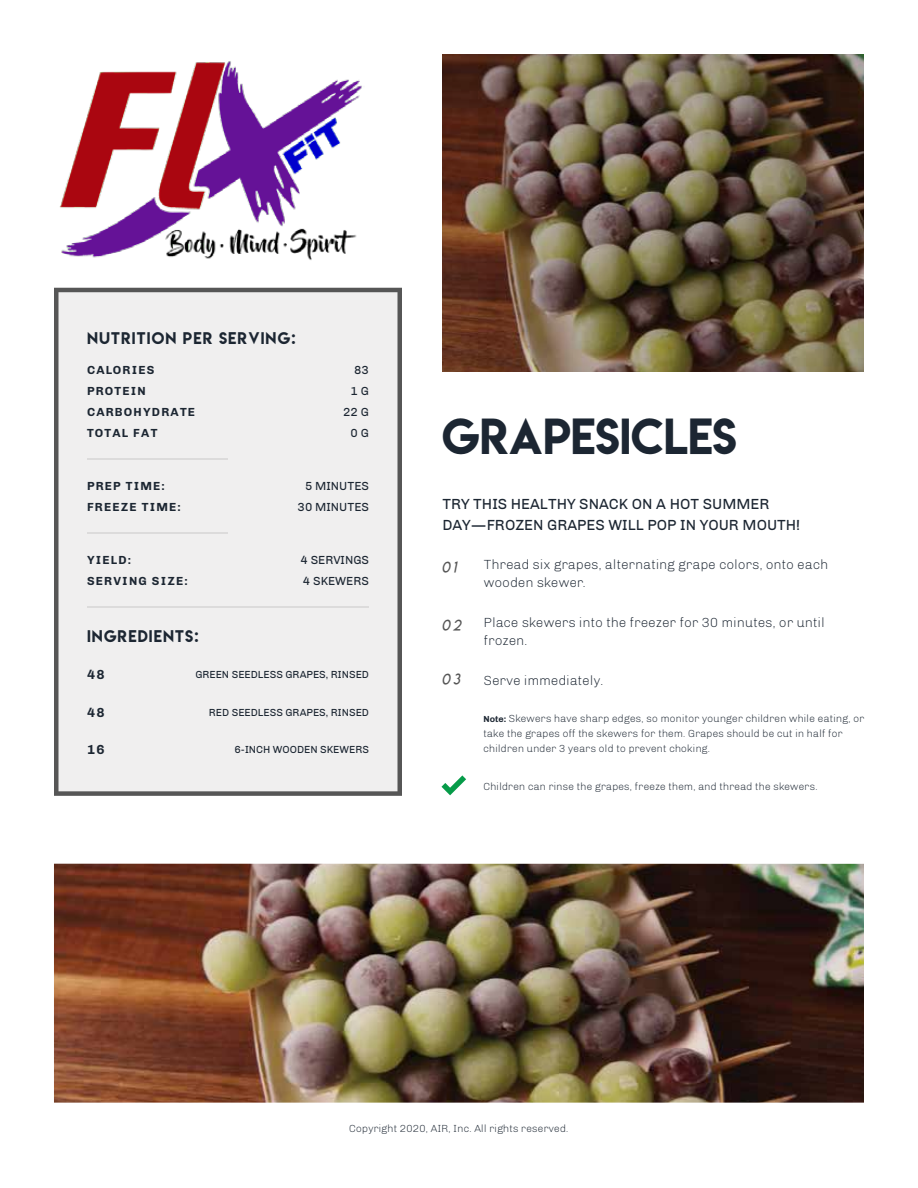
<style>
.page{position:relative;width:918px;height:1188px;background:#fff}
.page>*{position:absolute;margin:0;border:0;box-sizing:border-box;transform-origin:0 0}
.t1{font:45px "Lemon Milk";color:#1c2632}
.t2{font:15px/21px "Chivo";color:#1c2632}
.t3{font:15px "Lemon Milk";letter-spacing:.075em;color:#1c2632}
.t4{font:15px "Lemon Milklightitalic";color:#565656}
.t5{font:300 13.5px/18px "Chivo";color:#1c2632}
.t6{font:700 13.5px "Chivo";color:#1c2632}
.t7{font:700 12px/21px "Chivo";letter-spacing:.1em;color:#1c2632}
.t8{font:12px/21px "Chivo";color:#1c2632;text-align:right}
.t9{font:300 10.5px/15px "Chivo";color:#1c2632}
.t10{font:10.5px "Chivo";color:#1c2632}
.s1{font-weight:700;font-size:9px}
</style>
<div class="page">
<div style="left:54px;top:288px;width:348px;height:508px;background:#f0efef"></div>
<hr style="left:87px;top:459px;width:141px;height:1px;background:#dcdbdb">
<hr style="left:87px;top:607px;width:282px;height:1px;background:#dcdbdb">
<hr style="left:87px;top:533px;width:141px;height:1px;background:#dcdbdb">
<svg style="left:441px;top:775px;width:25px;height:20px"></svg>
<img style="left:443px;top:54px;width:421px;height:317px">
<img style="left:54px;top:864px;width:810px;height:239px">
<img style="left:59px;top:61px;width:303px;height:199px">
<h2 class="t3" style="left:87px;top:327px;width:210px">NUTRITION PER SERVING:</h2>
<p class="t7" style="left:87px;top:359px;width:110px">CALORIES<br>PROTEIN<br>CARBOHYDRATE<br>TOTAL FAT</p>
<p class="t8" style="left:343px;top:359px;width:27px">83<br>1 G<br>22 G<br>0 G</p>
<p class="t7" style="left:87px;top:475px;width:95px">PREP TIME:<br>FREEZE TIME:</p>
<p class="t8" style="left:298px;top:475px;width:73px">5 MINUTES<br>30 MINUTES</p>
<p class="t7" style="left:87px;top:549px;width:102px">YIELD:<br>SERVING SIZE:</p>
<h2 class="t3" style="left:87px;top:625px;width:113px">INGREDIENTS:</h2>
<p class="t8" style="left:300px;top:549px;width:70px;text-align:left">4 SERVINGS<br>4 SKEWERS</p>
<p class="t6" style="left:87px;top:667px;width:19px">48</p>
<p class="t10" style="left:195px;top:668px;width:175px">GREEN SEEDLESS GRAPES, RINSED</p>
<p class="t6" style="left:87px;top:704px;width:19px">48</p>
<p class="t10" style="left:209px;top:706px;width:162px">RED SEEDLESS GRAPES, RINSED</p>
<p class="t6" style="left:87px;top:742px;width:19px">16</p>
<p class="t10" style="left:234px;top:744px;width:136px">6-INCH WOODEN SKEWERS</p>
<h1 class="t1" style="left:442px;top:404px;width:296px">GRAPESICLES</h1>
<h2 class="t2" style="left:442px;top:494px;width:359px">TRY THIS HEALTHY SNACK ON A HOT SUMMER<br>DAY—FROZEN GRAPES WILL POP IN YOUR MOUTH!</h2>
<h2 class="t4" style="left:442px;top:558px;width:16px">01</h2>
<p class="t5" style="left:484px;top:556px;width:346px">Thread six grapes, alternating grape colors, onto each wooden skewer.</p>
<h2 class="t4" style="left:441px;top:616px;width:21px">02</h2>
<p class="t5" style="left:484px;top:614px;width:343px">Place skewers into the freezer for 30 minutes, or until frozen.</p>
<h2 class="t4" style="left:441px;top:670px;width:20px">03</h2>
<p class="t5" style="left:484px;top:672px;width:121px">Serve immediately.</p>
<p class="t9" style="left:483px;top:711px;width:383px"><span class="s1">Note:</span> Skewers have sharp edges, so monitor younger children while eating, or take the grapes off the skewers for them. Grapes should be cut in half for children under 3 years old to prevent choking.</p>
<p class="t9" style="left:483px;top:779px;width:336px">Children can rinse the grapes, freeze them, and thread the skewers.</p>
<p class="t9" style="left:349px;top:1121px;width:221px">Copyright 2020, AIR, Inc. All rights reserved.</p>
</div>
